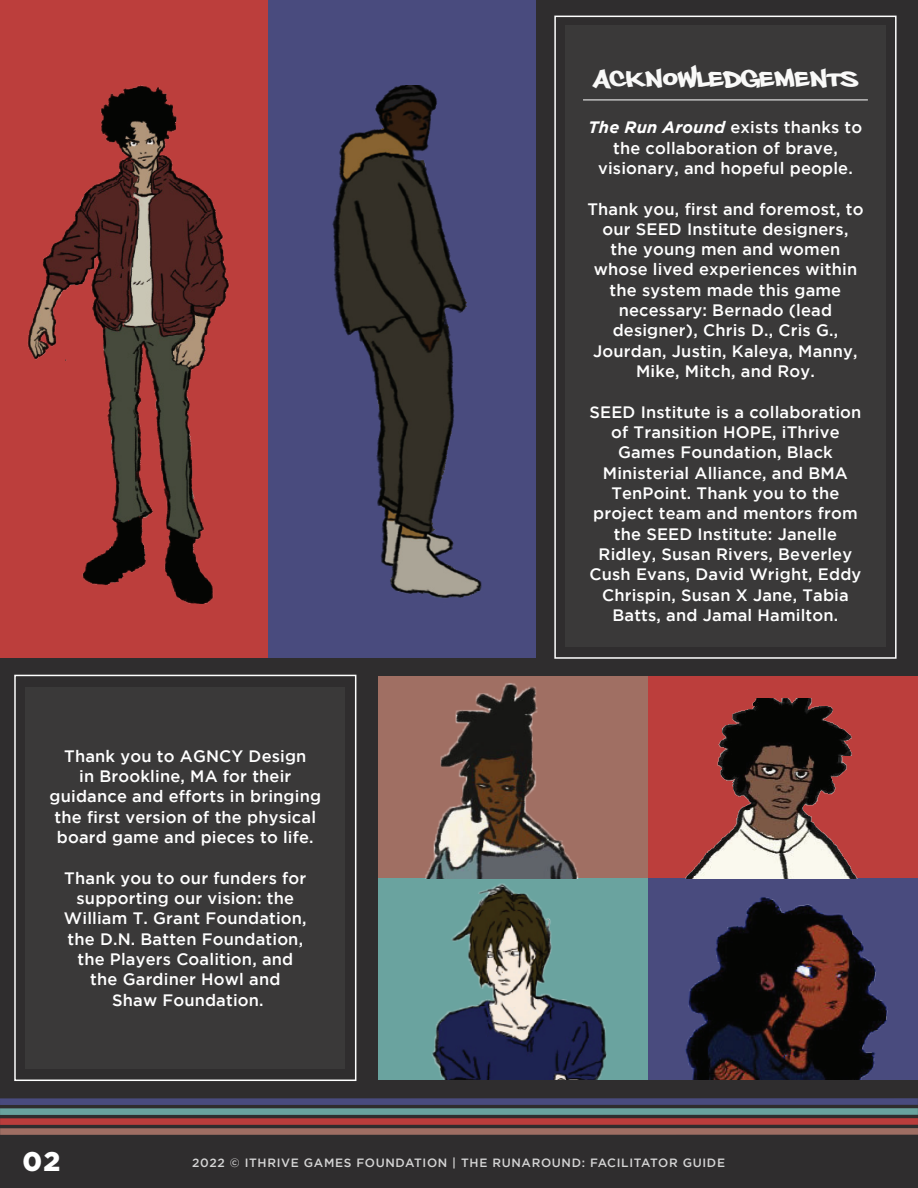
<style>
.page{position:relative;width:918px;height:1188px;background:#2f2d2e}
.page>*{position:absolute;margin:0;border:0;box-sizing:border-box;transform-origin:0 0}
.t1{font:30px "Philly Sans";letter-spacing:.035em;color:#f9f9f8}
.t2{font:900 27px "Gotham";color:#fff}
.t3{font:500 16.5px/20.4px "Gotham";letter-spacing:.01em;color:#fff;text-align:center}
.t4{font:500 12px "Gotham";letter-spacing:.055em;color:#fff}
.s1{font-weight:700;font-style:italic}
</style>
<div class="page">
<div style="left:0;top:1118px;width:918px;height:7px;background:#ba3d3c"></div>
<div style="left:0;top:1108px;width:918px;height:7px;background:#69a29e"></div>
<div style="left:0;top:1098px;width:918px;height:7px;background:#494b7e"></div>
<div style="left:0;top:1128px;width:918px;height:7px;background:#9f6e63"></div>
<div style="left:554px;top:16px;width:343px;height:643px;border:2px solid #fff"></div>
<div style="left:14px;top:675px;width:342px;height:406px;border:2px solid #fff"></div>
<div style="left:565px;top:25px;width:321px;height:621px;background:#3a3939"></div>
<hr style="left:583px;top:100px;width:285px;height:1px;background:#fff">
<div style="left:25px;top:687px;width:320px;height:382px;background:#3a3939"></div>
<div style="left:0;top:0;width:268px;height:658px;background:#bc3e3c"></div>
<img style="left:28px;top:85px;width:201px;height:518px">
<div style="left:268px;top:0;width:268px;height:658px;background:#494b7e"></div>
<img style="left:332px;top:85px;width:150px;height:513px">
<div style="left:648px;top:878px;width:270px;height:201px;background:#494b7e"></div>
<div style="left:378px;top:878px;width:270px;height:201px;background:#6aa39f"></div>
<div style="left:648px;top:676px;width:270px;height:202px;background:#bc3e3c"></div>
<div style="left:378px;top:676px;width:270px;height:202px;background:#a06f63"></div>
<img style="left:432px;top:883px;width:175px;height:196px">
<img style="left:685px;top:699px;width:172px;height:179px">
<img style="left:686px;top:897px;width:202px;height:182px">
<img style="left:425px;top:683px;width:154px;height:195px">
<h1 class="t1" style="left:594px;top:65px;width:265px">acknowledgements</h1>
<p class="t3" style="left:50px;top:745px;width:273px">Thank you to AGNCY Design<br>in Brookline, MA for their guidance and efforts in bringing the first version of the physical board game and pieces to life.</p>
<p class="t3" style="left:64px;top:867px;width:244px">Thank you to our funders for supporting our vision: the<br>William T. Grant Foundation, the D.N. Batten Foundation, the Players Coalition, and the Gardiner Howl and<br>Shaw Foundation.</p>
<p class="t3" style="left:589px;top:117px;width:275px"><span class="s1">The Run Around</span> exists thanks to the collaboration of brave, visionary, and hopeful people.</p>
<p class="t3" style="left:587px;top:198px;width:278px">Thank you, first and foremost, to our SEED Institute designers, the young men and women whose lived experiences within the system made this game necessary: Bernado (lead designer), Chris D., Cris G.,<br>Jourdan, Justin, Kaleya, Manny,<br>Mike, Mitch, and Roy.</p>
<p class="t3" style="left:589px;top:401px;width:273px">SEED Institute is a collaboration of Transition HOPE, iThrive<br>Games Foundation, Black<br>Ministerial Alliance, and BMA<br>TenPoint. Thank you to the project team and mentors from the SEED Institute: Janelle<br>Ridley, Susan Rivers, Beverley<br>Cush Evans, David Wright, Eddy<br>Chrispin, Susan X Jane, Tabia<br>Batts, and Jamal Hamilton.</p>
<h2 class="t2" style="left:23px;top:1145px;width:39px">02</h2>
<p class="t4" style="left:192px;top:1156px;width:534px">2022 © ITHRIVE GAMES FOUNDATION | THE RUNAROUND: FACILITATOR GUIDE</p>
</div>
